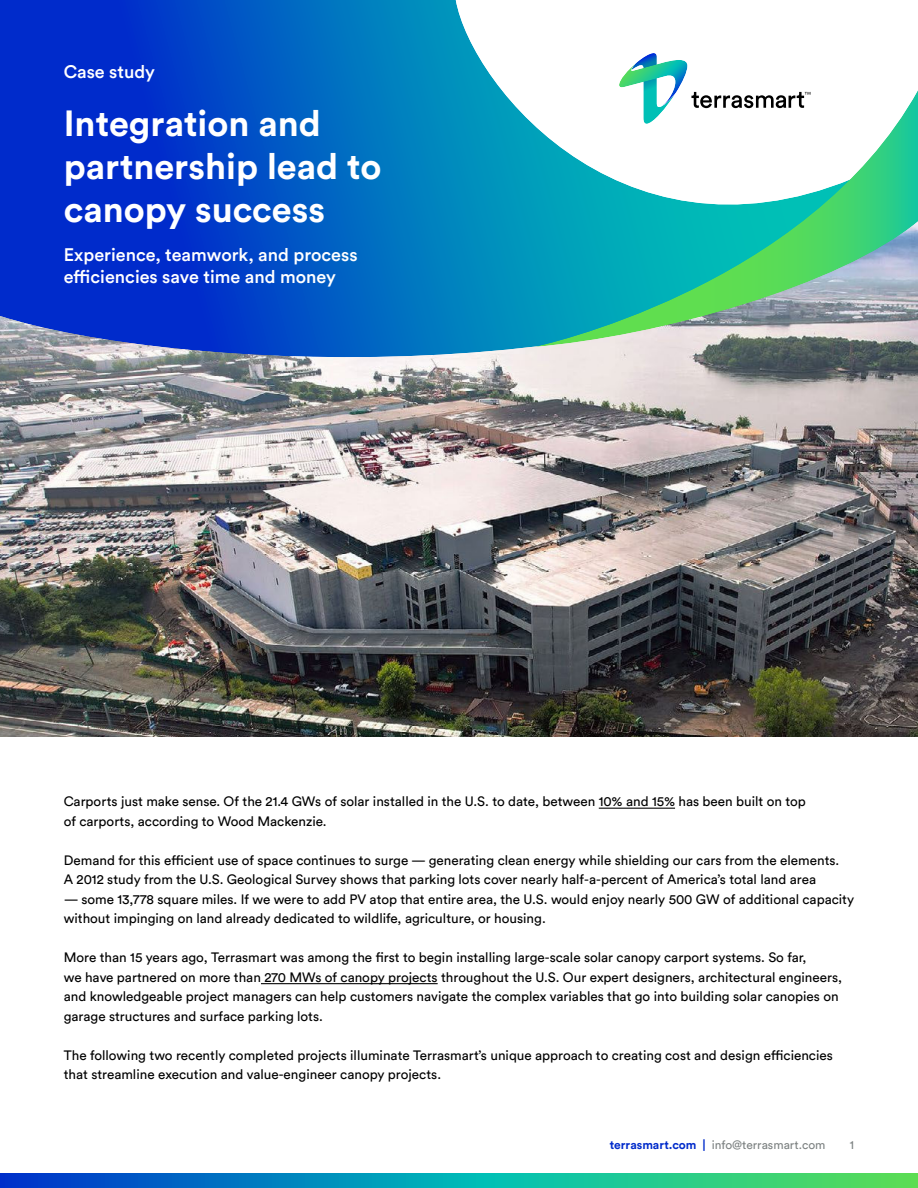
<style>
.page{position:relative;width:918px;height:1188px;background:#fff}
.page>*{position:absolute;margin:0;border:0;box-sizing:border-box;transform-origin:0 0}
.t1{font:700 36px/43.2px "Circular Std";color:#fff}
.t2{font:500 18px/22.5px "Circular Std";color:#fff}
.t3{font:13.5px/19.5px "Circular Std";color:#000}
.t4{font:12px "Circular Std";color:#7d8282}
.s1{font-weight:700;color:#002bcb}
</style>
<div class="page">
<img style="left:0;top:347px;width:918px;height:389px">
<svg style="left:0;top:0;width:900px;height:396px;background:#3d78c7"></svg>
<svg style="left:534px;top:90px;width:384px;height:257px"></svg>
<svg style="left:619px;top:53px;width:191px;height:71px"></svg>
<svg style="left:0;top:1173px;width:918px;height:15px;background:#15a0a4"></svg>
<hr style="left:599px;top:808px;width:76px;height:1px;background:#000">
<hr style="left:261px;top:983px;width:177px;height:1px;background:#000">
<h2 class="t2" style="left:64px;top:62px;width:93px">Case study</h2>
<h1 class="t1" style="left:64px;top:103px;width:319px">Integration and partnership lead to canopy success</h1>
<h2 class="t2" style="left:64px;top:245px;width:295px">Experience, teamwork, and process efficiencies save time and money</h2>
<p class="t3" style="left:64px;top:792px;width:744px">Carports just make sense. Of the 21.4 GWs of solar installed in the U.S. to date, between 10% and 15% has been built on top of carports, according to Wood Mackenzie.</p>
<p class="t3" style="left:64px;top:850px;width:777px">Demand for this efficient use of space continues to surge — generating clean energy while shielding our cars from the elements.<br>A 2012 study from the U.S. Geological Survey shows that parking lots cover nearly half-a-percent of America’s total land area</p>
<p class="t3" style="left:64px;top:889px;width:792px">— some 13,778 square miles. If we were to add PV atop that entire area, the U.S. would enjoy nearly 500 GW of additional capacity without impinging on land already dedicated to wildlife, agriculture, or housing.</p>
<p class="t3" style="left:64px;top:947px;width:780px">More than 15 years ago, Terrasmart was among the first to begin installing large-scale solar canopy carport systems. So far,<br>we have partnered on more than 270 MWs of canopy projects throughout the U.S. Our expert designers, architectural engineers, and knowledgeable project managers can help customers navigate the complex variables that go into building solar canopies on garage structures and surface parking lots.</p>
<p class="t3" style="left:64px;top:1045px;width:771px">The following two recently completed projects illuminate Terrasmart’s unique approach to creating cost and design efficiencies that streamline execution and value-engineer canopy projects.</p>
<p class="t4" style="left:610px;top:1140px;width:217px"><span class="s1">terrasmart.com |</span> info@terrasmart.com</p>
<p class="t4" style="left:850px;top:1140px;width:6px">1</p>
</div>
